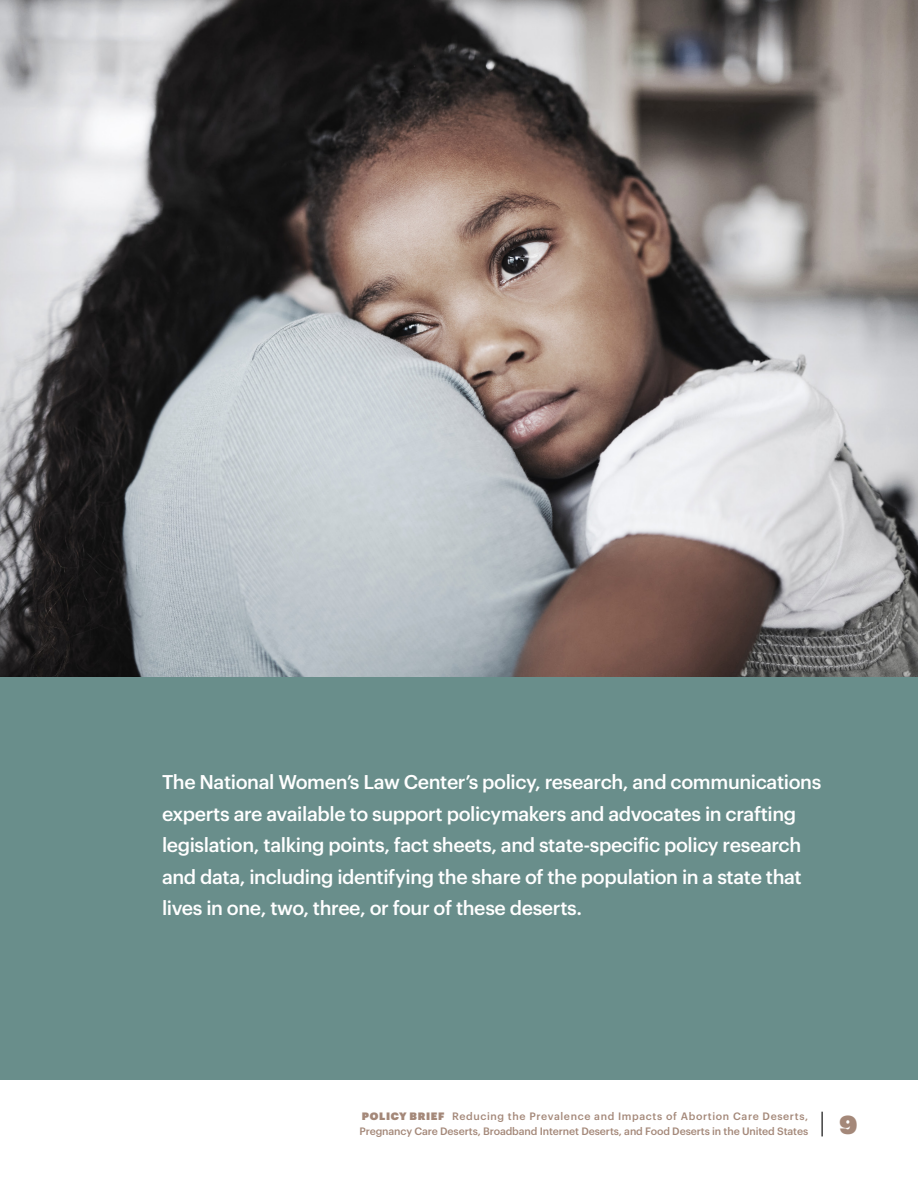
<style>
.page{position:relative;width:918px;height:1188px;background:#fff}
.page>*{position:absolute;margin:0;border:0;box-sizing:border-box;transform-origin:0 0}
.t1{font:25.5px "Graphik Super";color:#a48879}
.t2{font:500 19.5px/31.5px "Graphik";letter-spacing:-.02em;color:#fff}
.t3{font:500 10.5px/15px "Graphik";letter-spacing:-.005em;color:#a48879}
.s1{font-family:"Graphik Super";font-weight:400}
</style>
<div class="page">
<svg style="left:822px;top:1112px;width:1px;height:24px"></svg>
<div style="left:0;top:594px;width:918px;height:486px;background:#698e8b"></div>
<img style="left:0;top:0;width:918px;height:676px">
<p class="t2" style="left:162px;top:765px;width:661px">The National Women’s Law Center’s policy, research, and communications experts are available to support policymakers and advocates in crafting legislation, talking points, fact sheets, and state-specific policy research and data, including identifying the share of the population in a state that lives in one, two, three, or four of these deserts.</p>
<p class="t3" style="left:359px;top:1108px;width:450px"><span class="s1">POLICY BRIEF</span> Reducing the Prevalence and Impacts of Abortion Care Deserts,<br>Pregnancy Care Deserts, Broadband Internet Deserts, and Food Deserts in the United States</p>
<h1 class="t1" style="left:839px;top:1104px;width:19px">9</h1>
</div>
